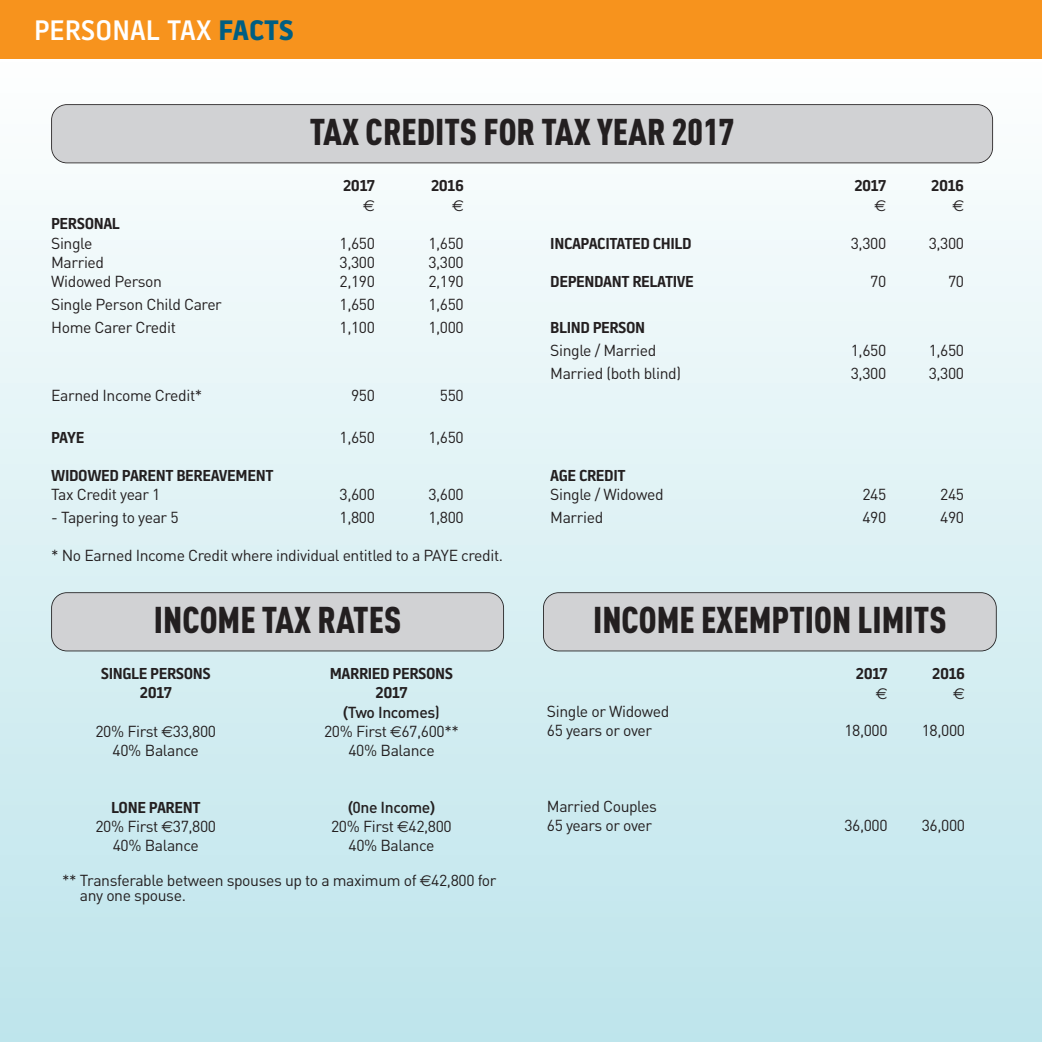
<style>
.page{position:relative;width:1042px;height:1042px;background:#fff}
.page>*{position:absolute;margin:0;border:0;box-sizing:border-box;transform-origin:0 0}
.t1{font:900 36.75px "DIN Cond";color:#231f20}
.t2{font:500 28px "Battersea";color:#fff}
.t3{font:15.75px/18.9px "DIN";letter-spacing:-.025em;color:#231f20}
.t4{font:600 15.75px "Battersea";letter-spacing:-.025em;color:#231f20}
.t5{font:500 15.75px "DIN";letter-spacing:-.025em;color:#231f20}
.t6{font:15.75px "Euro Sans";color:#231f20}
.s1{font-weight:700;color:#005e82}
.s2{font-family:"Battersea";font-weight:600}
.s3{font-family:"Euro Sans"}
</style>
<div class="page">
<div style="left:0;top:0;width:1042px;height:60px;background:#f7931d"></div>
<div style="left:0;top:60px;width:1042px;height:982px;background:linear-gradient(to bottom,#fdfefe,#bde4eb)"></div>
<div style="left:52px;top:105px;width:940px;height:57px;background:#d1d2d4;border-radius:15px"></div>
<div style="left:51px;top:104px;width:942px;height:59px;border:2px solid #231f20;border-radius:16px"></div>
<div style="left:52px;top:593px;width:451px;height:57px;background:#d1d2d4;border-radius:15px"></div>
<div style="left:51px;top:592px;width:453px;height:59px;border:2px solid #231f20;border-radius:16px"></div>
<div style="left:544px;top:593px;width:452px;height:57px;background:#d1d2d4;border-radius:15px"></div>
<div style="left:543px;top:592px;width:453px;height:59px;border:2px solid #231f20;border-radius:16px"></div>
<h2 class="t2" style="left:34px;top:20px;width:261px">PERSONAL TAX <span class="s1">FACTS</span></h2>
<h1 class="t1" style="left:310px;top:110px;width:426px">TAX CREDITS FOR TAX YEAR 2017</h1>
<p class="t4" style="left:343px;top:180px;width:33px">2017</p>
<p class="t4" style="left:431px;top:180px;width:34px">2016</p>
<p class="t4" style="left:854px;top:180px;width:33px">2017</p>
<p class="t4" style="left:931px;top:180px;width:34px">2016</p>
<p class="t6" style="left:363px;top:196px;width:13px">€</p>
<p class="t6" style="left:452px;top:196px;width:13px">€</p>
<p class="t6" style="left:874px;top:196px;width:13px">€</p>
<p class="t6" style="left:952px;top:196px;width:13px">€</p>
<p class="t4" style="left:51px;top:218px;width:70px">PERSONAL</p>
<p class="t3" style="left:51px;top:233px;width:43px">Single</p>
<p class="t3" style="left:339px;top:233px;width:37px">1,650</p>
<p class="t3" style="left:428px;top:233px;width:37px">1,650</p>
<p class="t4" style="left:550px;top:238px;width:143px">INCAPACITATED CHILD</p>
<p class="t3" style="left:851px;top:233px;width:37px">3,300</p>
<p class="t3" style="left:928px;top:233px;width:37px">3,300</p>
<p class="t3" style="left:51px;top:253px;width:54px">Married</p>
<p class="t3" style="left:339px;top:253px;width:37px">3,300</p>
<p class="t3" style="left:428px;top:253px;width:37px">3,300</p>
<p class="t3" style="left:51px;top:271px;width:112px">Widowed Person</p>
<p class="t3" style="left:339px;top:271px;width:37px">2,190</p>
<p class="t3" style="left:428px;top:271px;width:37px">2,190</p>
<p class="t4" style="left:550px;top:276px;width:145px">DEPENDANT RELATIVE</p>
<p class="t3" style="left:870px;top:271px;width:18px">70</p>
<p class="t3" style="left:948px;top:271px;width:18px">70</p>
<p class="t3" style="left:51px;top:294px;width:172px">Single Person Child Carer</p>
<p class="t3" style="left:339px;top:294px;width:37px">1,650</p>
<p class="t3" style="left:428px;top:294px;width:37px">1,650</p>
<p class="t3" style="left:51px;top:317px;width:126px">Home Carer Credit</p>
<p class="t3" style="left:339px;top:317px;width:37px">1,100</p>
<p class="t3" style="left:428px;top:317px;width:37px">1,000</p>
<p class="t4" style="left:550px;top:322px;width:97px">BLIND PERSON</p>
<p class="t3" style="left:550px;top:340px;width:108px">Single / Married</p>
<p class="t3" style="left:851px;top:340px;width:37px">1,650</p>
<p class="t3" style="left:928px;top:340px;width:37px">1,650</p>
<p class="t3" style="left:550px;top:363px;width:132px">Married (both blind)</p>
<p class="t3" style="left:851px;top:363px;width:37px">3,300</p>
<p class="t3" style="left:928px;top:363px;width:37px">3,300</p>
<p class="t3" style="left:51px;top:385px;width:153px">Earned Income Credit*</p>
<p class="t3" style="left:351px;top:385px;width:25px">950</p>
<p class="t3" style="left:440px;top:385px;width:25px">550</p>
<p class="t4" style="left:51px;top:432px;width:35px">PAYE</p>
<p class="t3" style="left:339px;top:427px;width:37px">1,650</p>
<p class="t3" style="left:428px;top:427px;width:37px">1,650</p>
<p class="t4" style="left:51px;top:470px;width:224px">WIDOWED PARENT BEREAVEMENT</p>
<p class="t4" style="left:550px;top:470px;width:77px">AGE CREDIT</p>
<p class="t3" style="left:51px;top:485px;width:111px">Tax Credit year 1</p>
<p class="t3" style="left:339px;top:485px;width:37px">3,600</p>
<p class="t3" style="left:428px;top:485px;width:37px">3,600</p>
<p class="t3" style="left:550px;top:485px;width:115px">Single / Widowed</p>
<p class="t3" style="left:862px;top:485px;width:25px">245</p>
<p class="t3" style="left:940px;top:485px;width:25px">245</p>
<p class="t3" style="left:51px;top:507px;width:129px">- Tapering to year 5</p>
<p class="t3" style="left:339px;top:507px;width:37px">1,800</p>
<p class="t3" style="left:428px;top:507px;width:37px">1,800</p>
<p class="t3" style="left:550px;top:507px;width:54px">Married</p>
<p class="t3" style="left:862px;top:507px;width:25px">490</p>
<p class="t3" style="left:940px;top:507px;width:25px">490</p>
<p class="t3" style="left:51px;top:545px;width:453px">* No Earned Income Credit where individual entitled to a PAYE credit.</p>
<h1 class="t1" style="left:154px;top:598px;width:249px">INCOME TAX RATES</h1>
<h1 class="t1" style="left:593px;top:598px;width:355px">INCOME EXEMPTION LIMITS</h1>
<p class="t4" style="left:101px;top:668px;width:111px">SINGLE PERSONS</p>
<p class="t4" style="left:330px;top:668px;width:125px">MARRIED PERSONS</p>
<p class="t4" style="left:140px;top:687px;width:33px">2017</p>
<p class="t4" style="left:375px;top:687px;width:33px">2017</p>
<p class="t5" style="left:343px;top:703px;width:98px"><span class="s2">(</span>Two Incomes)</p>
<p class="t3" style="left:95px;top:721px;width:122px">20% First <span class="s3">€</span>33,800</p>
<p class="t3" style="left:324px;top:721px;width:136px">20% First <span class="s3">€</span>67,600**</p>
<p class="t3" style="left:113px;top:740px;width:88px">40% Balance</p>
<p class="t3" style="left:348px;top:740px;width:88px">40% Balance</p>
<p class="t4" style="left:111px;top:801px;width:91px">LONE PARENT</p>
<p class="t5" style="left:348px;top:798px;width:88px"><span class="s2">(</span>0ne Income<span class="s2">)</span></p>
<p class="t3" style="left:95px;top:816px;width:122px">20% First <span class="s3">€</span>37,800</p>
<p class="t3" style="left:331px;top:816px;width:122px">20% First <span class="s3">€</span>42,800</p>
<p class="t3" style="left:113px;top:835px;width:87px">40% Balance</p>
<p class="t3" style="left:348px;top:835px;width:87px">40% Balance</p>
<p class="t3" style="left:80px;top:871px;width:418px;line-height:15.8px;text-indent:-18px">** Transferable between spouses up to a maximum of <span class="s3">€</span>42,800 for any one spouse.</p>
<p class="t3" style="left:547px;top:702px;width:124px">Single or Widowed<br>65 years or over</p>
<p class="t3" style="left:547px;top:796px;width:111px">Married Couples<br>65 years or over</p>
<p class="t4" style="left:856px;top:668px;width:33px">2017</p>
<p class="t4" style="left:932px;top:668px;width:34px">2016</p>
<p class="t6" style="left:876px;top:684px;width:13px">€</p>
<p class="t6" style="left:953px;top:684px;width:13px">€</p>
<p class="t3" style="left:844px;top:721px;width:45px">18,000</p>
<p class="t3" style="left:922px;top:721px;width:45px">18,000</p>
<p class="t3" style="left:844px;top:815px;width:45px">36,000</p>
<p class="t3" style="left:922px;top:815px;width:45px">36,000</p>
</div>
